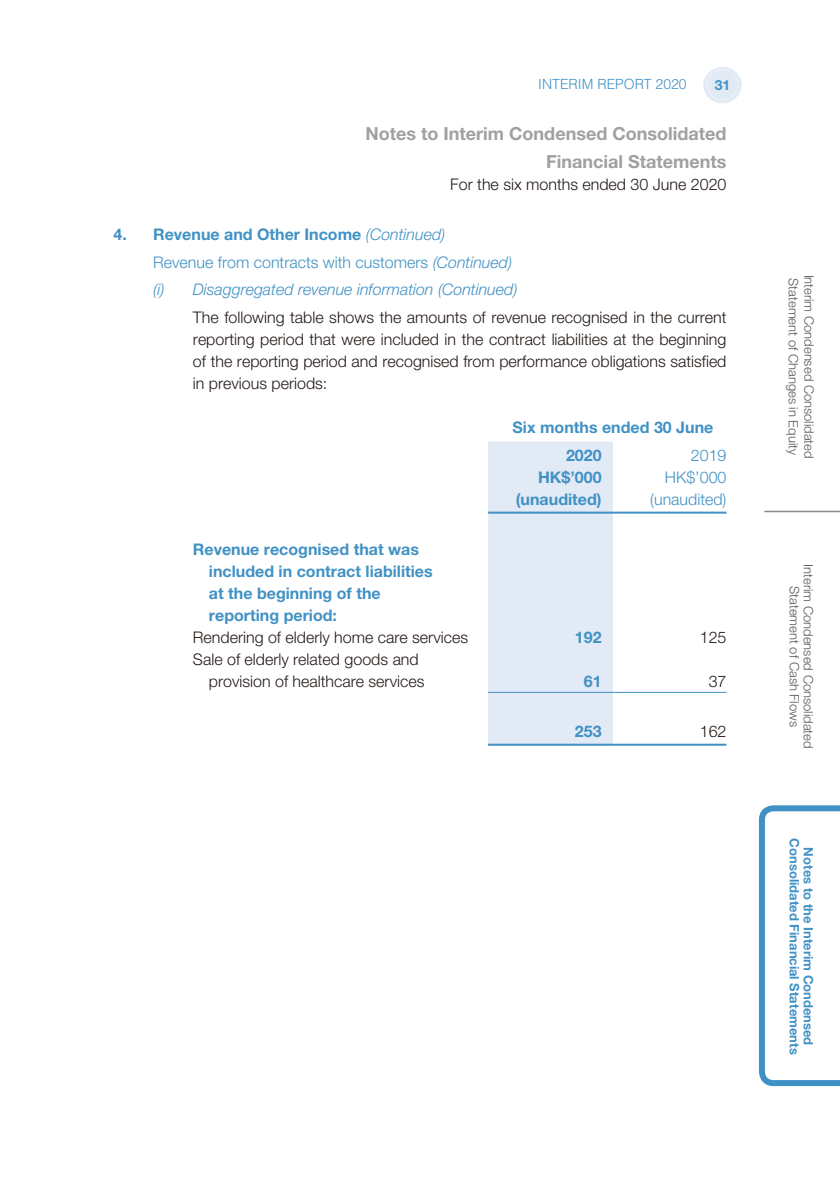
<style>
.page{position:relative;width:840px;height:1191px;background:#fff}
.page>*{position:absolute;margin:0;border:0;box-sizing:border-box;transform-origin:0 0}
.t1{font:700 18px/28px "Helvetica Neue LT Std";color:#a0a0a1;text-align:right}
.t2{font:300 16px/22px "Helvetica Neue LT Std";color:#231916;text-align:justify}
.t3{font:700 16px/22px "Helvetica Neue LT Std";color:#4091c5}
.t4{font:italic 300 16px/27.6px "Helvetica Neue LT Std";color:#4091c5}
.t5{font:300 16px "Helvetica Neue LT Std";color:#4091c5}
.t6{font:300 14px "Helvetica LT Std";color:#4091c5}
.t7{font:700 14px "Helvetica Neue LT Std";color:#4091c5}
.t8{font:300 13px/14px "Helvetica Neue LT Std";color:#595857;text-align:center}
.t9{font:700 13px/14px "Helvetica Neue LT Std";color:#4091c5;text-align:center}
.s1{font-weight:700;font-style:normal}
.s2{font-style:normal}
</style>
<div class="page">
<svg style="left:703px;top:67px;width:39px;height:36px"></svg>
<svg style="left:759px;top:805px;width:80px;height:281px"></svg>
<hr style="left:763px;top:511px;width:76px;height:1px;background:#898989">
<div style="left:488px;top:441px;width:124px;height:302px;background:#e1eaf5"></div>
<hr style="left:488px;top:511px;width:124px;height:2px;background:#4091c5">
<hr style="left:612px;top:511px;width:114px;height:2px;background:#4091c5">
<hr style="left:488px;top:692px;width:124px;height:1px;background:#4091c5">
<hr style="left:612px;top:692px;width:114px;height:1px;background:#4091c5">
<hr style="left:488px;top:743px;width:124px;height:2px;background:#4091c5">
<hr style="left:612px;top:743px;width:114px;height:2px;background:#4091c5">
<p class="t6" style="left:538px;top:76px;width:150px">INTERIM REPORT 2020</p>
<p class="t7" style="left:714px;top:76px;width:17px">31</p>
<p class="t1" style="left:365px;top:119px;width:362px">Notes to Interim Condensed Consolidated<br>Financial Statements</p>
<p class="t2" style="left:450px;top:173px;width:277px">For the six months ended 30 June 2020</p>
<p class="t4" style="left:153px;top:220px;width:365px;text-indent:-40px"><span class="s1">4. Revenue and Other Income</span> (Continued)<br><span class="s2">Revenue from contracts with customers</span> (Continued) (i) Disaggregated revenue information (Continued)</p>
<p class="t2" style="left:193px;top:306px;width:534px">The following table shows the amounts of revenue recognised in the current reporting period that were included in the contract liabilities at the beginning of the reporting period and recognised from performance obligations satisfied in previous periods:</p>
<p class="t3" style="left:565px;top:413px;width:149px;line-height:27.6px;text-indent:-53px">Six months ended 30 June<br>2020</p>
<p class="t5" style="left:690px;top:445px;width:37px">2019</p>
<p class="t3" style="left:538px;top:466px;width:65px">HK$’000</p>
<p class="t5" style="left:664px;top:467px;width:63px">HK$’000</p>
<p class="t3" style="left:515px;top:488px;width:87px">(unaudited)</p>
<p class="t5" style="left:650px;top:489px;width:78px">(unaudited)</p>
<p class="t3" style="left:209px;top:538px;width:225px;text-indent:-16px">Revenue recognised that was included in contract liabilities at the beginning of the reporting period:</p>
<p class="t2" style="left:193px;top:626px;width:276px">Rendering of elderly home care services</p>
<p class="t3" style="left:574px;top:626px;width:28px">192</p>
<p class="t2" style="left:699px;top:626px;width:28px">125</p>
<p class="t2" style="left:209px;top:648px;width:217px;text-indent:-16px">Sale of elderly related goods and provision of healthcare services</p>
<p class="t3" style="left:583px;top:670px;width:19px">61</p>
<p class="t2" style="left:708px;top:670px;width:19px">37</p>
<p class="t3" style="left:574px;top:720px;width:28px">253</p>
<p class="t2" style="left:699px;top:720px;width:28px">162</p>
<p class="t8" style="left:800px;top:278px;width:178px;rotate:90deg">Statement of Changes in Equity</p>
<p class="t8" style="left:815px;top:274px;width:185px;rotate:90deg">Interim Condensed Consolidated</p>
<p class="t8" style="left:815px;top:564px;width:185px;rotate:90deg">Interim Condensed Consolidated<br>Statement of Cash Flows</p>
<p class="t9" style="left:815px;top:838px;width:218px;rotate:90deg">Notes to the Interim Condensed<br>Consolidated Financial Statements</p>
</div>
